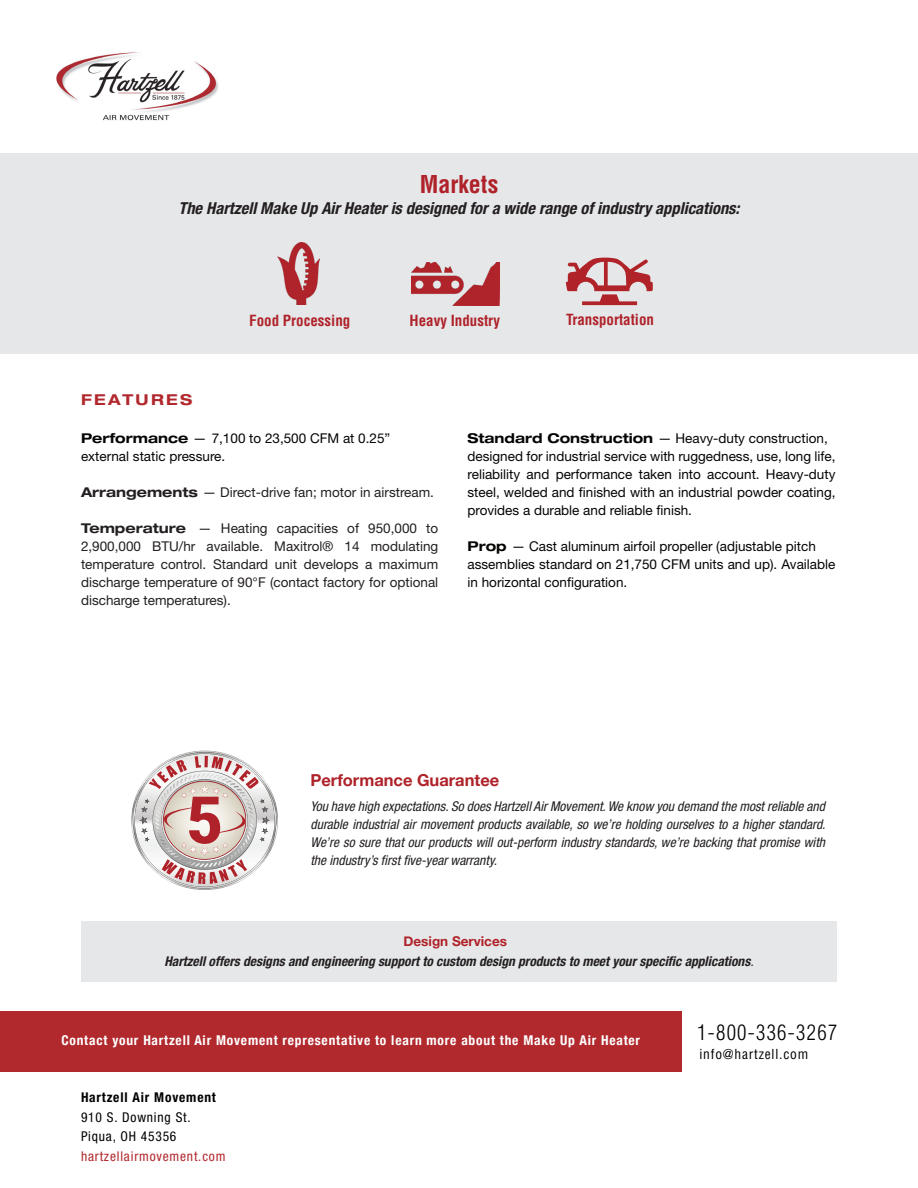
<style>
.page{position:relative;width:918px;height:1188px;background:#fff}
.page>*{position:absolute;margin:0;border:0;box-sizing:border-box;transform-origin:0 0}
.Body_Bold{font:700 condensed 24px "Helvetica LT Std";color:#af2229}
.Table_Header{font:300 condensed 21px "Helvetica LT Std";letter-spacing:.06em;color:#000}
.t1{font:italic 700 condensed 16.5px "Helvetica Neue LT Std";color:#231f20}
.t2{font:700 16.5px "Helvetica Neue";color:#af2229}
.t3{font:700 condensed 15px "Helvetica LT Std";color:#af2229}
.SUBHEADS{font:700 expanded 15px "Helvetica Neue";letter-spacing:.16em;color:#b1282d}
.t4{font:13.5px/18px "Helvetica Neue LT Std";color:#040503}
.t5{font:italic condensed 13.5px/18px "Helvetica Neue LT Std";color:#231f20;text-align:justify}
.t6{font:13.5px/18px "Helvetica Neue LT Std";color:#231f20;text-align:justify}
.t7{font:italic 700 condensed 13.5px "Helvetica Neue LT Std";color:#231f20}
.Table_Header-2{font:700 condensed 13.5px "Helvetica Neue";letter-spacing:.06em;color:#fff}
.Table_Header-3{font:condensed 13.5px "Helvetica Neue LT Std";letter-spacing:.06em;color:#000}
.Table_Header-4{font:condensed 13.5px "Helvetica Neue LT Std";letter-spacing:.06em;color:#b1282d}
.Table_Header-5{font:700 condensed 13.5px "Helvetica Neue LT Std";letter-spacing:.06em;color:#000}
.Table_Header-6{font:condensed 13.5px "Helvetica LT Std";letter-spacing:.06em;color:#000}
.t8{font:700 13.5px "Helvetica Neue";color:#af2229}
.s1{font-family:"Helvetica Neue";font-weight:700;font-stretch:expanded}
.s2{font-weight:400}
</style>
<div class="page">
<div style="left:81px;top:921px;width:756px;height:61px;background:#e6e7e9"></div>
<svg style="left:131px;top:750px;width:147px;height:140px"></svg>
<div style="left:0;top:1011px;width:681px;height:61px;background:#b1282d"></div>
<div style="left:0;top:153px;width:918px;height:201px;background:#e6e7e9"></div>
<img style="left:56px;top:52px;width:163px;height:69px">
<img style="left:278px;top:242px;width:41px;height:63px">
<img style="left:411px;top:262px;width:88px;height:44px">
<svg style="left:566px;top:258px;width:87px;height:47px"></svg>
<p class="Body_Bold" style="left:420px;top:169px;width:80px">Markets</p>
<p class="t1" style="left:178px;top:198px;width:563px">The Hartzell Make Up Air Heater is designed for a wide range of industry applications:</p>
<p class="t3" style="left:249px;top:311px;width:103px">Food Processing</p>
<p class="t3" style="left:410px;top:311px;width:92px">Heavy Industry</p>
<p class="t3" style="left:566px;top:310px;width:90px">Transportation</p>
<p class="SUBHEADS" style="left:81px;top:390px;width:113px">FEATURES</p>
<p class="t4" style="left:81px;top:429px;width:311px"><span class="s1">Performance</span> — 7,100 to 23,500 CFM at 0.25” external static pressure.</p>
<p class="t6" style="left:81px;top:483px;width:355px"><span class="s1">Arrangements</span> — Direct-drive fan; motor in airstream.</p>
<p class="t6" style="left:81px;top:519px;width:359px"><span class="s1">Temperature</span> — Heating capacities of 950,000 to 2,900,000 BTU/hr available. Maxitrol® 14 modulating temperature control. Standard unit develops a maximum discharge temperature of 90°F (contact factory for optional discharge temperatures).</p>
<p class="t4" style="left:468px;top:429px;width:362px"><span class="s1">Standard Construction</span> — Heavy-duty construction,</p>
<p class="t4" style="left:468px;top:447px;width:369px;text-align:justify">designed for industrial service with ruggedness, use, long life, reliability and performance taken into account. Heavy-duty steel, welded and finished with an industrial powder coating, provides a durable and reliable finish.</p>
<p class="t4" style="left:468px;top:537px;width:350px"><span class="s1">Prop</span> — Cast aluminum airfoil propeller (adjustable pitch</p>
<p class="t4" style="left:468px;top:555px;width:369px">assemblies standard on 21,750 CFM units and up). Available in horizontal configuration.</p>
<p class="t2" style="left:310px;top:768px;width:190px">Performance Guarantee</p>
<p class="t5" style="left:310px;top:798px;width:517px">You have high expectations. So does Hartzell Air Movement. We know you demand the most reliable and durable industrial air movement products available, so we’re holding ourselves to a higher standard.<br>We’re so sure that our products will out-perform industry standards, we’re backing that promise with the industry’s first five-year warranty.</p>
<p class="t8" style="left:404px;top:930px;width:105px">Design Services</p>
<p class="t7" style="left:164px;top:953px;width:591px">Hartzell offers designs and engineering support to custom design products to meet your specific applications<span class="s2">.</span></p>
<p class="Table_Header-2" style="left:61px;top:1029px;width:580px">Contact your Hartzell Air Movement representative to learn more about the Make Up Air Heater</p>
<p class="Table_Header-5" style="left:81px;top:1089px;width:136px">Hartzell Air Movement</p>
<p class="Table_Header-3" style="left:81px;top:1109px;width:111px">910 S. Downing St.</p>
<p class="Table_Header-3" style="left:81px;top:1128px;width:97px">Piqua, OH 45356</p>
<p class="Table_Header-4" style="left:81px;top:1148px;width:146px">hartzellairmovement.com</p>
<p class="Table_Header" style="left:697px;top:1019px;width:141px">1-800-336-3267</p>
<p class="Table_Header-6" style="left:699px;top:1045px;width:110px">info@hartzell.com</p>
</div>
